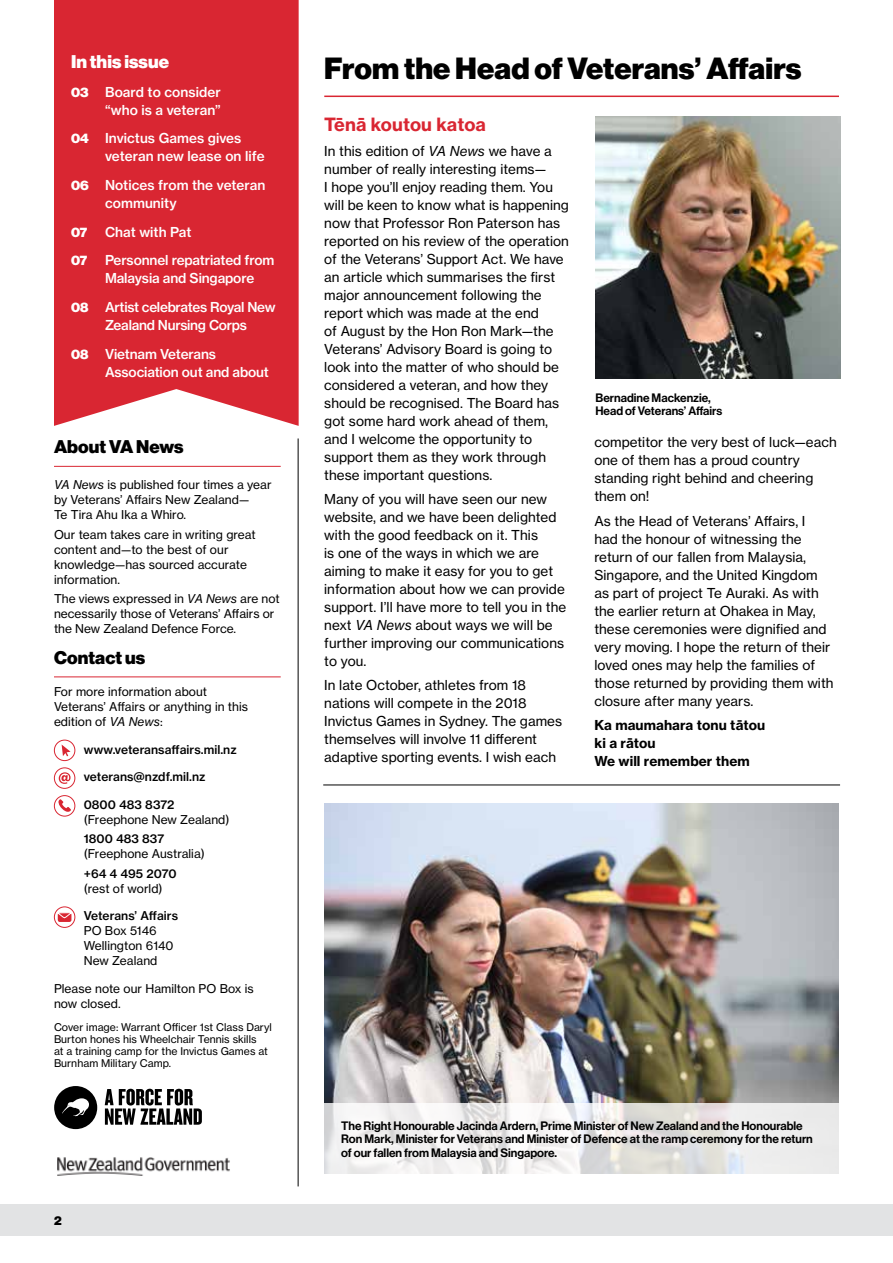
<style>
.page{position:relative;width:893px;height:1263px;background:#fff}
.page>*{position:absolute;margin:0;border:0;box-sizing:border-box;transform-origin:0 0}
.t1{font:900 30px "Haas Grot Disp 95";letter-spacing:.005em;color:#000}
.t2{font:900 18px "Haas Grot Disp 95";letter-spacing:.005em;color:#000}
.t3{font:700 18px "Haas Grot Text 75";letter-spacing:.005em;color:#d92632}
.t4{font:900 18px "Haas Grot Disp 95";color:#fff}
.t5{font:13.5px/18px "Haas Grot Text 55 Roman";letter-spacing:.005em;color:#000}
.t6{font:500 13.5px/18px "Haas Grot Text 65";letter-spacing:-.01em;color:#fff}
.t7{font:700 13.5px/18px "Haas Grot Text 75";letter-spacing:.005em;color:#000}
.t8{font:900 13.5px "Haas Grot Disp 95";color:#fff}
.t9{font:12px/15px "Haas Grot Text 55 Roman";letter-spacing:.005em;color:#000}
.t10{font:500 12px/13.5px "Haas Grot Disp 65";color:#000}
.t11{font:500 12px "Haas Grot Text 65";letter-spacing:.005em;color:#000}
.t12{font:900 12px "Haas Grot Disp 95";color:#000}
.t13{font:10.5px/12px "Haas Grot Text 55 Roman";letter-spacing:.005em;color:#000}
.s1{font-family:"Haas Grot Disp 95";font-weight:900}
.s2{font-family:"Haas Grot Text 56";font-style:italic}
</style>
<div class="page">
<div style="left:0;top:1204px;width:893px;height:31px;background:#e2e3e4"></div>
<hr style="left:298px;top:438px;width:1px;height:748px;background:#000">
<hr style="left:324px;top:96px;width:515px;height:1px;background:#d92632">
<img style="left:595px;top:117px;width:245px;height:261px">
<div style="left:54px;top:0;width:245px;height:426px;background:#d92632"></div>
<hr style="left:54px;top:466px;width:227px;height:1px;background:#d92632">
<hr style="left:54px;top:676px;width:227px;height:1px;background:#d92632">
<div style="left:54px;top:740px;width:21px;height:21px;border:1px solid #d92632;border-radius:50%"></div>
<svg style="left:62px;top:745px;width:9px;height:11px"></svg>
<div style="left:54px;top:767px;width:21px;height:22px;border:1px solid #d92632;border-radius:50%"></div>
<svg style="left:59px;top:772px;width:12px;height:12px"></svg>
<svg style="left:58px;top:799px;width:13px;height:13px"></svg>
<div style="left:54px;top:795px;width:21px;height:21px;border:1px solid #d92632;border-radius:50%"></div>
<div style="left:54px;top:906px;width:21px;height:22px;border:1px solid #d92632;border-radius:50%"></div>
<div style="left:58px;top:913px;width:13px;height:9px;background:#d92632;border-radius:2px"></div>
<svg style="left:57px;top:913px;width:15px;height:5px"></svg>
<img style="left:57px;top:1157px;width:173px;height:19px">
<hr style="left:323px;top:784px;width:517px;height:1px;background:#000">
<img style="left:324px;top:804px;width:515px;height:299px">
<svg style="left:324px;top:1103px;width:515px;height:71px"></svg>
<div style="left:54px;top:1086px;width:43px;height:43px;background:#000;border-radius:50%"></div>
<svg style="left:105px;top:1089px;width:97px;height:36px"></svg>
<svg style="left:62px;top:1098px;width:27px;height:18px"></svg>
<h2 class="t4" style="left:71px;top:51px;width:100px">In this issue</h2>
<p class="t6" style="left:71px;top:83px;width:151px;text-align:right"><span class="s1">03</span> Board to consider “who is a veteran”</p>
<p class="t6" style="left:105px;top:129px;width:161px;text-indent:-34px"><span class="s1">04</span> Invictus Games gives veteran new lease on life</p>
<p class="t6" style="left:105px;top:176px;width:162px;text-indent:-34px"><span class="s1">06</span> Notices from the veteran community</p>
<p class="t8" style="left:71px;top:224px;width:18px">07</p>
<p class="t6" style="left:105px;top:223px;width:88px">Chat with Pat</p>
<p class="t8" style="left:71px;top:253px;width:18px">07</p>
<p class="t6" style="left:105px;top:251px;width:171px">Personnel repatriated from<br>Malaysia and Singapore</p>
<p class="t6" style="left:71px;top:298px;width:206px;text-align:center"><span class="s1">08</span> Artist celebrates Royal New<br>Zealand Nursing Corps</p>
<p class="t6" style="left:105px;top:345px;width:165px;text-indent:-34px"><span class="s1">08</span> Vietnam Veterans<br>Association out and about</p>
<h2 class="t2" style="left:54px;top:436px;width:131px">About VA News</h2>
<p class="t9" style="left:54px;top:478px;width:219px"><span class="s2">VA News</span> is published four times a year by Veterans’ Affairs New Zealand—<br>Te Tira Ahu Ika a Whiro.</p>
<p class="t9" style="left:54px;top:527px;width:203px">Our team takes care in writing great content and—to the best of our knowledge—has sourced accurate information.</p>
<p class="t9" style="left:54px;top:591px;width:227px">The views expressed in <span class="s2">VA News</span> are not necessarily those of Veterans’ Affairs or the New Zealand Defence Force.</p>
<h2 class="t2" style="left:54px;top:647px;width:93px">Contact us</h2>
<p class="t9" style="left:54px;top:684px;width:196px">For more information about<br>Veterans’ Affairs or anything in this edition of <span class="s2">VA News</span>:</p>
<p class="t11" style="left:84px;top:742px;width:154px">www.veteransaffairs.mil.nz</p>
<p class="t11" style="left:84px;top:769px;width:123px">veterans@nzdf.mil.nz</p>
<p class="t11" style="left:84px;top:797px;width:92px">0800 483 8372</p>
<p class="t9" style="left:84px;top:812px;width:147px">(Freephone New Zealand)</p>
<p class="t11" style="left:84px;top:831px;width:82px">1800 483 837</p>
<p class="t9" style="left:84px;top:846px;width:123px">(Freephone Australia)</p>
<p class="t11" style="left:84px;top:866px;width:94px">+64 4 495 2070</p>
<p class="t9" style="left:84px;top:881px;width:80px">(rest of world)</p>
<p class="t11" style="left:84px;top:908px;width:96px">Veterans’ Affairs</p>
<p class="t9" style="left:84px;top:923px;width:91px">PO Box 5146<br>Wellington 6140<br>New Zealand</p>
<p class="t9" style="left:54px;top:981px;width:201px">Please note our Hamilton PO Box is now closed.</p>
<p class="t13" style="left:54px;top:1021px;width:219px">Cover image: Warrant Officer 1st Class Daryl Burton hones his Wheelchair Tennis skills<br>at a training camp for the Invictus Games at Burnham Military Camp.</p>
<p class="t12" style="left:54px;top:1213px;width:9px">2</p>
<h1 class="t1" style="left:324px;top:50px;width:479px">From the Head of Veterans’ Affairs</h1>
<h2 class="t3" style="left:324px;top:113px;width:163px">Tēnā koutou katoa</h2>
<p class="t5" style="left:324px;top:142px;width:246px">In this edition of <span class="s2">VA News</span> we have a number of really interesting items—<br>I hope you’ll enjoy reading them. You will be keen to know what is happening now that Professor Ron Paterson has reported on his review of the operation of the Veterans’ Support Act. We have an article which summarises the first major announcement following the report which was made at the end<br>of August by the Hon Ron Mark—the Veterans’ Advisory Board is going to look into the matter of who should be considered a veteran, and how they should be recognised. The Board has got some hard work ahead of them, and I welcome the opportunity to support them as they work through these important questions.</p>
<p class="t5" style="left:324px;top:490px;width:243px">Many of you will have seen our new website, and we have been delighted with the good feedback on it. This<br>is one of the ways in which we are aiming to make it easy for you to get information about how we can provide support. I’ll have more to tell you in the next <span class="s2">VA News</span> about ways we will be further improving our communications to you.</p>
<p class="t5" style="left:324px;top:676px;width:239px">In late October, athletes from 18 nations will compete in the 2018<br>Invictus Games in Sydney. The games themselves will involve 11 different adaptive sporting events. I wish each</p>
<p class="t10" style="left:595px;top:391px;width:128px">Bernadine Mackenzie,<br>Head of Veterans’ Affairs</p>
<p class="t5" style="left:594px;top:433px;width:244px">competitor the very best of luck—each one of them has a proud country standing right behind and cheering them on!</p>
<p class="t5" style="left:594px;top:512px;width:241px">As the Head of Veterans’ Affairs, I<br>had the honour of witnessing the return of our fallen from Malaysia, Singapore, and the United Kingdom as part of project Te Auraki. As with the earlier return at Ohakea in May, these ceremonies were dignified and very moving. I hope the return of their loved ones may help the families of those returned by providing them with closure after many years.</p>
<p class="t7" style="left:594px;top:716px;width:172px">Ka maumahara tonu tātou ki a rātou<br>We will remember them</p>
<p class="t10" style="left:341px;top:1119px;width:473px">The Right Honourable Jacinda Ardern, Prime Minister of New Zealand and the Honourable<br>Ron Mark, Minister for Veterans and Minister of Defence at the ramp ceremony for the return of our fallen from Malaysia and Singapore.</p>
</div>
